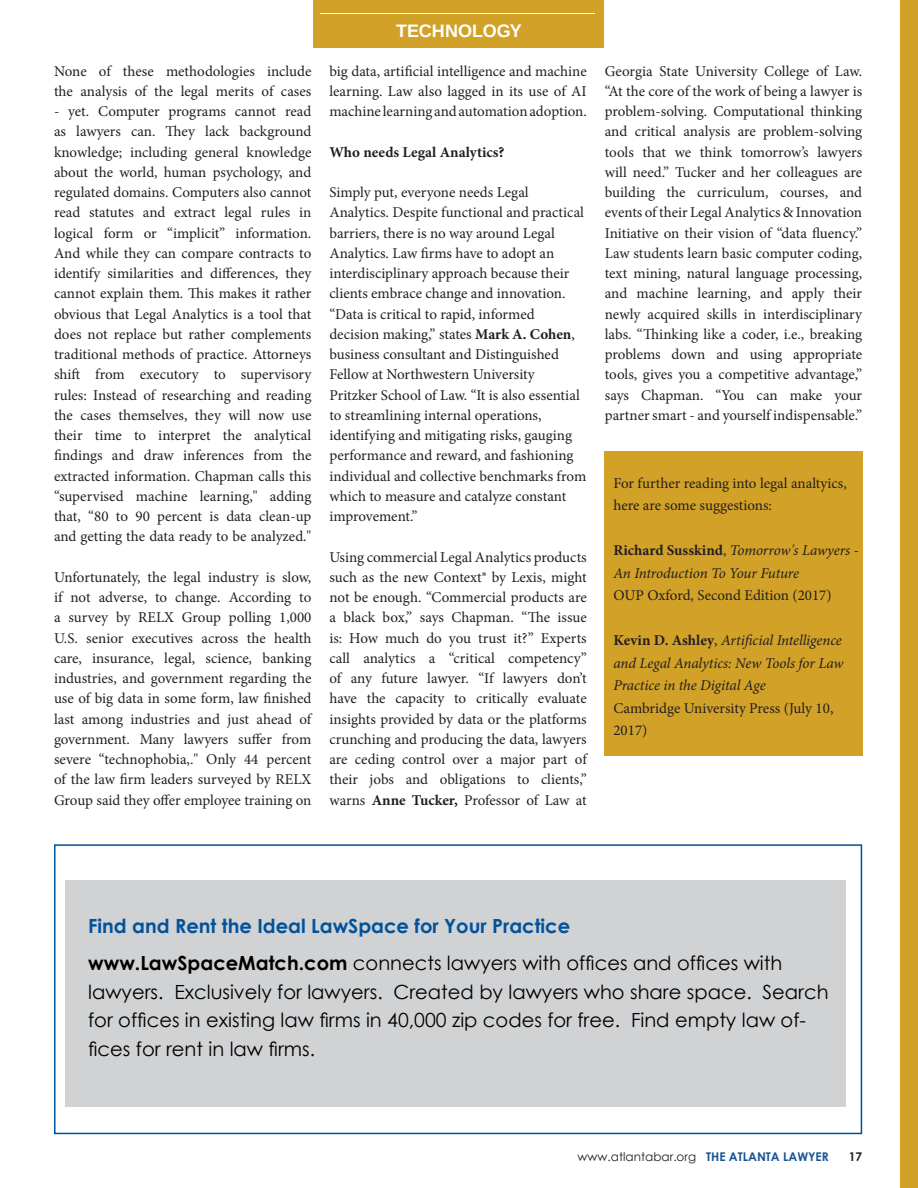
<style>
.page{position:relative;width:918px;height:1188px;background:#fff}
.page>*{position:absolute;margin:0;border:0;box-sizing:border-box;transform-origin:0 0}
.t1{font:19.5px/28.5px "Century Gothic";color:#000}
.t2{font:700 19.5px/37.5px "Century Gothic";color:#01529a}
.t3{font:700 18px "Liberation Sans";color:#fff}
.t4{font:15px/20.2px "Minion Pro";color:#231f20;text-align:justify}
.t5{font:italic 15px/22.5px "Minion Pro";letter-spacing:-.01em;color:#231f20}
.t6{font:700 15px "Minion Pro";color:#231f20}
.t7{font:12px "Century Gothic";color:#231f20}
.t8{font:700 12px "Century Gothic";color:#231f20}
.s1{font-weight:700}
.s2{font-weight:700;font-style:normal}
.s3{font-style:normal}
.s4{color:#000}
.s5{font-weight:400;color:#000}
.s6{font-weight:700;color:#1a5495}
</style>
<div class="page">
<div style="left:54px;top:844px;width:808px;height:290px;border:2px solid #01529a"></div>
<div style="left:65px;top:880px;width:780px;height:226px;background:#d1d2d4"></div>
<div style="left:605px;top:452px;width:258px;height:304px;background:#d2a128"></div>
<div style="left:901px;top:0;width:17px;height:1188px;background:#d2a128"></div>
<div style="left:314px;top:0;width:290px;height:48px;background:#d2a128"></div>
<hr style="left:320px;top:14px;width:275px;height:1px;background:#fff">
<p class="t4" style="left:54px;top:61px;width:259px">None of these methodologies include the analysis of the legal merits of cases</p>
<p class="t4" style="left:54px;top:101px;width:259px">- yet. Computer programs cannot read as lawyers can. They lack background knowledge; including general knowledge about the world, human psychology, and regulated domains. Computers also cannot read statutes and extract legal rules in logical form or “implicit” information.<br>And while they can compare contracts to identify similarities and differences, they cannot explain them. This makes it rather obvious that Legal Analytics is a tool that does not replace but rather complements traditional methods of practice. Attorneys shift from executory to supervisory rules: Instead of researching and reading the cases themselves, they will now use their time to interpret the analytical findings and draw inferences from the extracted information. Chapman calls this “supervised machine learning," adding that, “80 to 90 percent is data clean-up and getting the data ready to be analyzed."</p>
<p class="t4" style="left:54px;top:567px;width:259px">Unfortunately, the legal industry is slow, if not adverse, to change. According to a survey by RELX Group polling 1,000<br>U.S. senior executives across the health care, insurance, legal, science, banking industries, and government regarding the use of big data in some form, law finished last among industries and just ahead of government. Many lawyers suffer from severe “technophobia,." Only 44 percent of the law firm leaders surveyed by RELX Group said they offer employee training on</p>
<p class="t3" style="left:396px;top:21px;width:127px">TECHNOLOGY</p>
<p class="t4" style="left:329px;top:61px;width:259px">big data, artificial intelligence and machine learning. Law also lagged in its use of AI machine learning and automation adoption.</p>
<p class="t6" style="left:329px;top:141px;width:177px">Who needs Legal Analytics?</p>
<p class="t4" style="left:329px;top:182px;width:258px;text-align:left">Simply put, everyone needs Legal Analytics. Despite functional and practical barriers, there is no way around Legal Analytics. Law firms have to adopt an interdisciplinary approach because their clients embrace change and innovation. “Data is critical to rapid, informed decision making,” states <span class="s1">Mark A. Cohen</span>, business consultant and Distinguished Fellow at Northwestern University Pritzker School of Law. “It is also essential to streamlining internal operations, identifying and mitigating risks, gauging performance and reward, and fashioning individual and collective benchmarks from which to measure and catalyze constant improvement.”</p>
<p class="t4" style="left:329px;top:547px;width:259px">Using commercial Legal Analytics products such as the new Context® by Lexis, might not be enough. “Commercial products are a black box,” says Chapman. “The issue is: How much do you trust it?” Experts call analytics a “critical competency” of any future lawyer. “If lawyers don’t have the capacity to critically evaluate insights provided by data or the platforms crunching and producing the data, lawyers are ceding control over a major part of their jobs and obligations to clients,” warns <span class="s1">Anne Tucker,</span> Professor of Law at</p>
<p class="t4" style="left:605px;top:61px;width:259px">Georgia State University College of Law. “At the core of the work of being a lawyer is problem-solving. Computational thinking and critical analysis are problem-solving tools that we think tomorrow’s lawyers will need.” Tucker and her colleagues are building the curriculum, courses, and events of their Legal Analytics &amp; Innovation Initiative on their vision of “data fluency.” Law students learn basic computer coding, text mining, natural language processing, and machine learning, and apply their newly acquired skills in interdisciplinary labs. “Thinking like a coder, i.e., breaking problems down and using appropriate tools, gives you a competitive advantage,” says Chapman. “You can make your partner smart - and yourself indispensable.”</p>
<p class="t4" style="left:613px;top:472px;width:235px;line-height:22.5px">For further reading into legal analtyics, here are some suggestions:</p>
<p class="t5" style="left:613px;top:539px;width:247px"><span class="s2">Richard Susskind</span><span class="s3">,</span> Tomorrow's Lawyers -<br>An Introduction To Your Future</p>
<p class="t4" style="left:613px;top:585px;width:220px">OUP Oxford, Second Edition (2017)</p>
<p class="t5" style="left:613px;top:629px;width:232px;text-align:justify"><span class="s2">Kevin D. Ashley</span><span class="s3">,</span> Artificial Intelligence and Legal Analytics: New Tools for Law Practice in the Digital Age</p>
<p class="t4" style="left:613px;top:697px;width:221px;line-height:22.5px">Cambridge University Press (July 10,<br>2017)</p>
<h1 class="t2" style="left:88px;top:906px;width:696px">Find and Rent the Ideal LawSpace for Your Practice <span class="s4">www.LawSpaceMatch.com</span> <span class="s5">connects lawyers with offices and offices with</span></h1>
<h1 class="t1" style="left:88px;top:977px;width:742px">lawyers. Exclusively for lawyers. Created by lawyers who share space. Search for offices in existing law firms in 40,000 zip codes for free. Find empty law of&shy;fices for rent in law firms.</h1>
<p class="t7" style="left:578px;top:1149px;width:253px">www.atlantabar.org <span class="s6">THE ATLANTA LAWYER</span></p>
<p class="t8" style="left:849px;top:1149px;width:15px">17</p>
</div>
